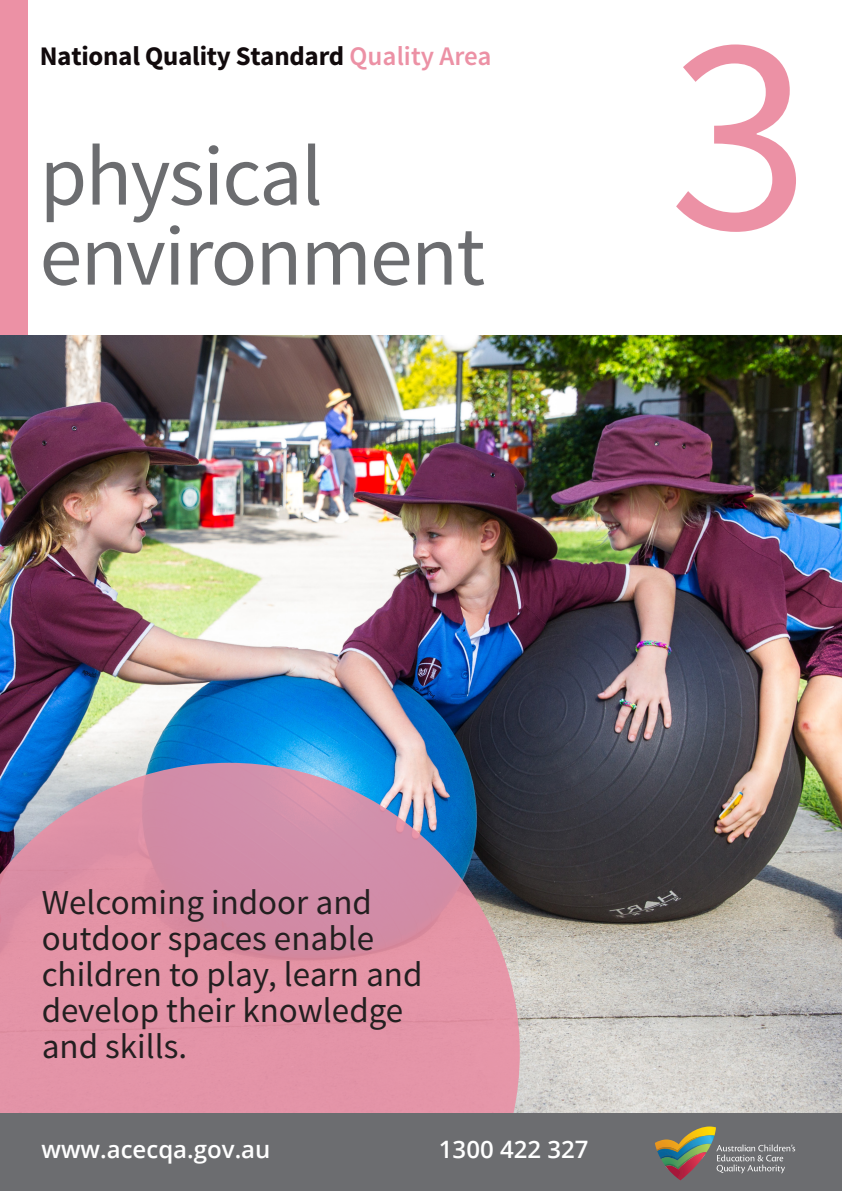
<style>
.page{position:relative;width:842px;height:1191px;background:#fff}
.page>*{position:absolute;margin:0;border:0;box-sizing:border-box;transform-origin:0 0}
.t1{font:85.7px/80px "Source Sans Pro";letter-spacing:-.02em;color:#6c6d70}
.t2{font:35px/36px "Source Sans Pro";color:#231f20}
.t3{font:700 26.9px "Source Sans Pro";letter-spacing:-.01em;color:#110a0c}
.t4{font:600 24px "Open Sans";color:#fff}
.s1{font-weight:600;color:#ec91a5}
</style>
<div class="page">
<div style="left:0;top:0;width:28px;height:1169px;background:#ec91a5"></div>
<img style="left:0;top:335px;width:842px;height:778px">
<svg style="left:0;top:763px;width:520px;height:350px;background:#cb8ea5"></svg>
<svg style="left:676px;top:44px;width:120px;height:188px"></svg>
<div style="left:0;top:1113px;width:842px;height:78px;background:#6c6d70"></div>
<img style="left:655px;top:1126px;width:140px;height:54px">
<p class="t3" style="left:40px;top:38px;width:453px">National Quality Standard <span class="s1">Quality Area</span></p>
<p class="t1" style="left:40px;top:138px;width:447px">physical environment</p>
<p class="t2" style="left:42px;top:885px;width:382px">Welcoming indoor and outdoor spaces enable children to play, learn and develop their knowledge and skills.</p>
<p class="t4" style="left:41px;top:1132px;width:231px">www.acecqa.gov.au</p>
<p class="t4" style="left:439px;top:1132px;width:151px">1300 422 327</p>
</div>
